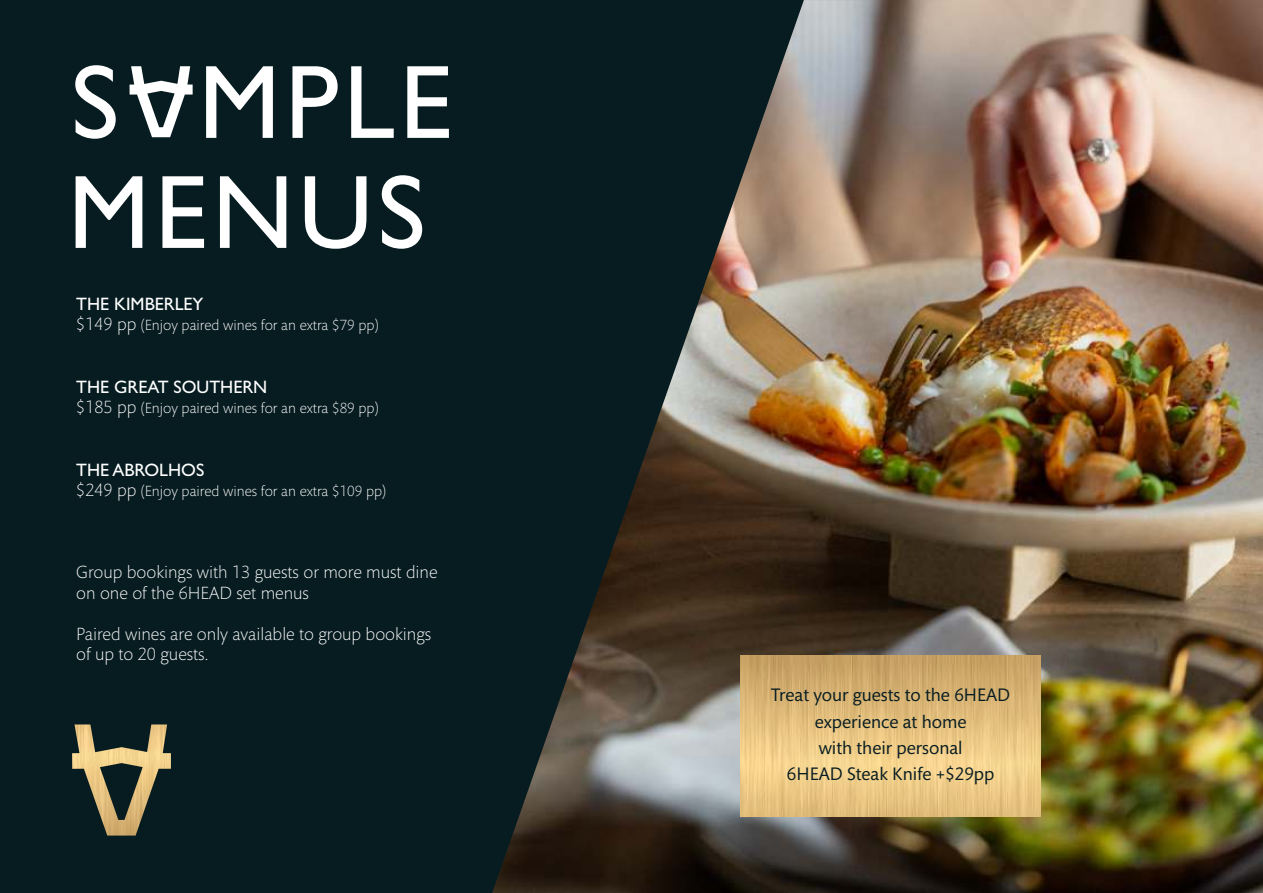
<style>
.page{position:relative;width:1263px;height:893px;background:#071c21}
.page>*{position:absolute;margin:0;border:0;box-sizing:border-box;transform-origin:0 0}
.t1{font:105px "Gill Sans";letter-spacing:.045em;color:#fff}
.t2{font:18.45px/26.2px "Mundo Sans Std";color:#071c21;text-align:center}
.t3{font:300 18px/20.5px "Mundo Sans Std";color:#fff}
.t4{font:18px "Gill Sans";color:#fff}
.t5{font:300 18px "Gill Sans";color:#fff}
.t6{font:300 15px "Mundo Sans Std";color:#fff}
.s1{font-size:18px}
</style>
<div class="page">
<img style="left:492px;top:0;width:771px;height:893px">
<img style="left:72px;top:724px;width:99px;height:111px">
<svg style="left:129px;top:66px;width:64px;height:72px"></svg>
<img style="left:740px;top:656px;width:300px;height:161px">
<h1 class="t1" style="left:71px;top:65px;width:382px">S MPLE</h1>
<h1 class="t1" style="left:184px;top:76px;width:255px">MPLE</h1>
<h1 class="t1" style="left:68px;top:175px;width:359px">MENUS</h1>
<p class="t4" style="left:112px;top:298px;width:104px">ALEXANDER</p>
<p class="t4" style="left:76px;top:298px;width:129px">THE KIMBERLEY</p>
<p class="t6" style="left:76px;top:319px;width:304px"><span class="s1">$149 pp</span> (Enjoy paired wines for an extra $79 pp)</p>
<p class="t5" style="left:86px;top:319px;width:19px">98</p>
<p class="t4" style="left:76px;top:381px;width:192px">THE GREAT SOUTHERN</p>
<p class="t6" style="left:76px;top:402px;width:304px"><span class="s1">$185 pp</span> (Enjoy paired wines for an extra $89 pp)</p>
<p class="t5" style="left:76px;top:382px;width:38px">$129</p>
<p class="t4" style="left:76px;top:463px;width:129px">THE ABROLHOS</p>
<p class="t6" style="left:76px;top:485px;width:311px"><span class="s1">$249 pp</span> (Enjoy paired wines for an extra $109 pp)</p>
<p class="t3" style="left:76px;top:564px;width:363px">Group bookings with 13 guests or more must dine on one of the 6HEAD set menus</p>
<p class="t3" style="left:76px;top:625px;width:357px">Paired wines are only available to group bookings of up to 20 guests.</p>
<p class="t2" style="left:771px;top:684px;width:240px">Treat your guests to the 6HEAD experience at home<br>with their personal<br>6HEAD Steak Knife +$29pp</p>
</div>
